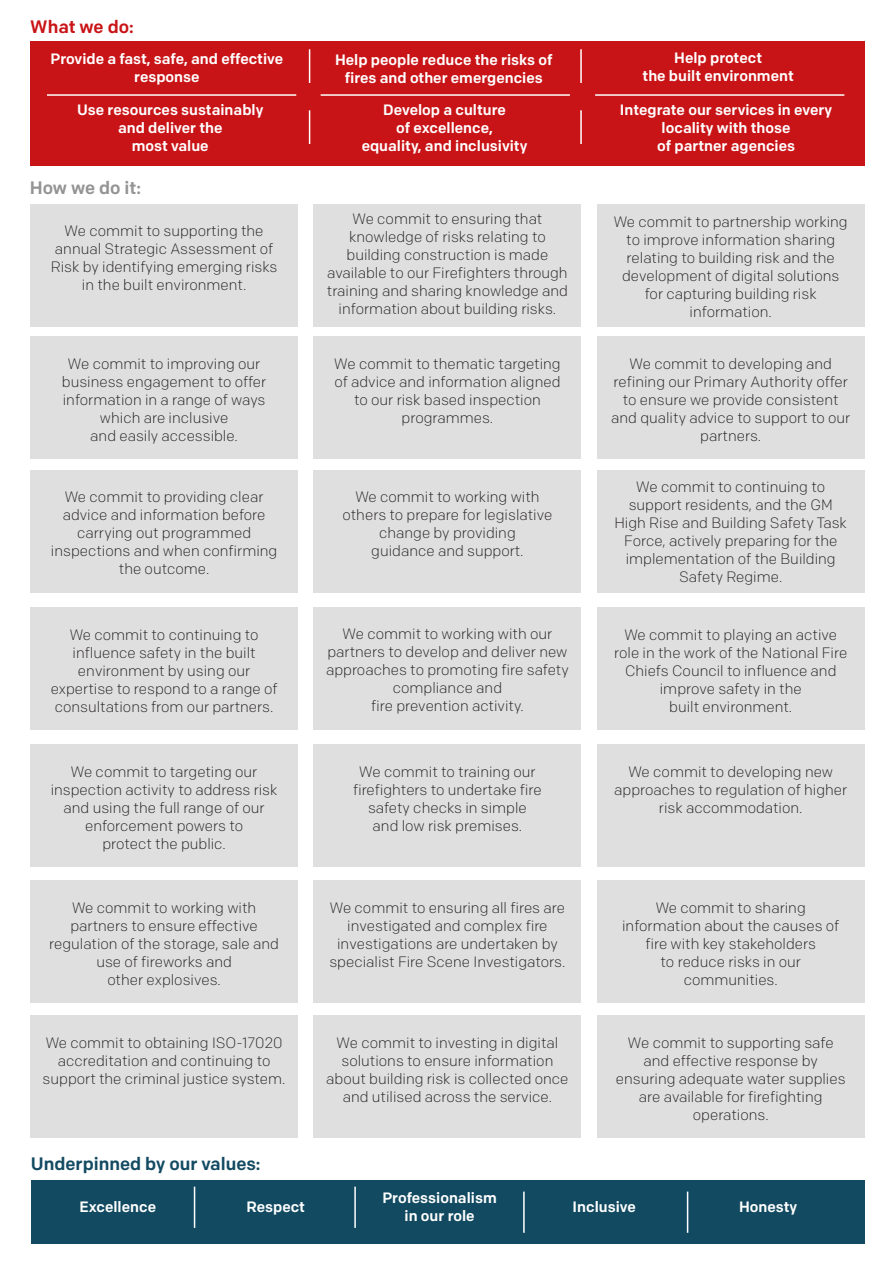
<style>
.page{position:relative;width:893px;height:1263px;background:#fff}
.page>*{position:absolute;margin:0;border:0;box-sizing:border-box;transform-origin:0 0}
.Sub-subheading{font:500 18px "Colfax";color:#124a61}
.Sub-subheading-2{font:500 18px "Colfax";color:#949494}
.Sub-subheading-3{font:500 18px "Colfax";color:#c91417}
.Boxed_Page{font:300 15px/18px "Colfax";color:#231f20;text-align:center}
.Box_text{font:500 15px/18px "Colfax";color:#fff;text-align:center}
.Body{font:500 15px/18px "Colfax";color:#fff;text-align:center}
</style>
<div class="page">
<div style="left:31px;top:204px;width:267px;height:122px;background:#dfdfdf"></div>
<div style="left:31px;top:336px;width:267px;height:122px;background:#dfdfdf"></div>
<div style="left:31px;top:470px;width:267px;height:122px;background:#dfdfdf"></div>
<div style="left:31px;top:607px;width:267px;height:123px;background:#dfdfdf"></div>
<div style="left:31px;top:744px;width:267px;height:123px;background:#dfdfdf"></div>
<div style="left:31px;top:880px;width:267px;height:123px;background:#dfdfdf"></div>
<div style="left:31px;top:1015px;width:267px;height:123px;background:#dfdfdf"></div>
<div style="left:314px;top:204px;width:267px;height:122px;background:#dfdfdf"></div>
<div style="left:314px;top:336px;width:267px;height:122px;background:#dfdfdf"></div>
<div style="left:314px;top:470px;width:267px;height:122px;background:#dfdfdf"></div>
<div style="left:314px;top:607px;width:267px;height:123px;background:#dfdfdf"></div>
<div style="left:314px;top:744px;width:267px;height:123px;background:#dfdfdf"></div>
<div style="left:314px;top:880px;width:267px;height:123px;background:#dfdfdf"></div>
<div style="left:314px;top:1015px;width:267px;height:123px;background:#dfdfdf"></div>
<div style="left:597px;top:204px;width:267px;height:122px;background:#dfdfdf"></div>
<div style="left:597px;top:336px;width:267px;height:122px;background:#dfdfdf"></div>
<div style="left:597px;top:470px;width:267px;height:122px;background:#dfdfdf"></div>
<div style="left:597px;top:607px;width:267px;height:123px;background:#dfdfdf"></div>
<div style="left:597px;top:744px;width:267px;height:123px;background:#dfdfdf"></div>
<div style="left:597px;top:880px;width:267px;height:123px;background:#dfdfdf"></div>
<div style="left:597px;top:1015px;width:267px;height:123px;background:#dfdfdf"></div>
<div style="left:30px;top:42px;width:835px;height:124px;background:#c91417"></div>
<hr style="left:309px;top:49px;width:1px;height:34px;background:#fff">
<hr style="left:309px;top:110px;width:1px;height:34px;background:#fff">
<hr style="left:580px;top:49px;width:2px;height:34px;background:#fff">
<hr style="left:580px;top:110px;width:2px;height:34px;background:#fff">
<div style="left:31px;top:1180px;width:833px;height:64px;background:#124a61"></div>
<hr style="left:194px;top:1187px;width:1px;height:41px;background:#fff">
<hr style="left:687px;top:1191px;width:1px;height:42px;background:#fff">
<hr style="left:523px;top:1191px;width:2px;height:42px;background:#fff">
<hr style="left:354px;top:1187px;width:2px;height:41px;background:#fff">
<hr style="left:47px;top:94px;width:249px;height:2px;background:#fff">
<hr style="left:321px;top:94px;width:249px;height:2px;background:#fff">
<hr style="left:595px;top:94px;width:249px;height:2px;background:#fff">
<p class="Sub-subheading-3" style="left:30px;top:15px;width:105px">What we do:</p>
<p class="Box_text" style="left:51px;top:50px;width:234px">Provide a fast, safe, and effective response</p>
<p class="Box_text" style="left:335px;top:50px;width:219px">Help people reduce the risks of fires and other emergencies</p>
<p class="Box_text" style="left:643px;top:49px;width:153px">Help protect<br>the built environment</p>
<p class="Box_text" style="left:77px;top:101px;width:188px">Use resources sustainably and deliver the<br>most value</p>
<p class="Box_text" style="left:362px;top:101px;width:167px">Develop a culture<br>of excellence,<br>equality, and inclusivity</p>
<p class="Box_text" style="left:620px;top:101px;width:214px">Integrate our services in every locality with those<br>of partner agencies</p>
<p class="Sub-subheading-2" style="left:30px;top:176px;width:113px">How we do it:</p>
<p class="Boxed_Page" style="left:51px;top:222px;width:228px">We commit to supporting the annual Strategic Assessment of<br>Risk by identifying emerging risks in the built environment.</p>
<p class="Boxed_Page" style="left:62px;top:354px;width:206px">We commit to improving our business engagement to offer information in a range of ways which are inclusive<br>and easily accessible.</p>
<p class="Boxed_Page" style="left:51px;top:488px;width:228px">We commit to providing clear advice and information before carrying out programmed inspections and when confirming the outcome.</p>
<p class="Boxed_Page" style="left:51px;top:625px;width:228px">We commit to continuing to influence safety in the built environment by using our expertise to respond to a range of consultations from our partners.</p>
<p class="Boxed_Page" style="left:51px;top:763px;width:228px">We commit to targeting our inspection activity to address risk and using the full range of our enforcement powers to<br>protect the public.</p>
<p class="Boxed_Page" style="left:49px;top:898px;width:231px">We commit to working with partners to ensure effective regulation of the storage, sale and use of fireworks and<br>other explosives.</p>
<p class="Boxed_Page" style="left:43px;top:1034px;width:244px">We commit to obtaining ISO-17020 accreditation and continuing to support the criminal justice system.</p>
<p class="Sub-subheading" style="left:31px;top:1153px;width:231px">Underpinned by our values:</p>
<p class="Body" style="left:79px;top:1197px;width:78px">Excellence</p>
<p class="Body" style="left:246px;top:1197px;width:60px">Respect</p>
<p class="Boxed_Page" style="left:327px;top:209px;width:243px">We commit to ensuring that knowledge of risks relating to building construction is made available to our Firefighters through training and sharing knowledge and information about building risks.</p>
<p class="Boxed_Page" style="left:334px;top:354px;width:228px">We commit to thematic targeting of advice and information aligned to our risk based inspection programmes.</p>
<p class="Boxed_Page" style="left:343px;top:488px;width:211px">We commit to working with others to prepare for legislative change by providing<br>guidance and support.</p>
<p class="Boxed_Page" style="left:326px;top:625px;width:244px">We commit to working with our partners to develop and deliver new approaches to promoting fire safety compliance and<br>fire prevention activity.</p>
<p class="Boxed_Page" style="left:353px;top:763px;width:190px">We commit to training our firefighters to undertake fire safety checks in simple<br>and low risk premises.</p>
<p class="Boxed_Page" style="left:329px;top:898px;width:238px">We commit to ensuring all fires are investigated and complex fire investigations are undertaken by specialist Fire Scene Investigators.</p>
<p class="Boxed_Page" style="left:326px;top:1034px;width:244px">We commit to investing in digital solutions to ensure information about building risk is collected once and utilised across the service.</p>
<p class="Boxed_Page" style="left:614px;top:212px;width:235px">We commit to partnership working to improve information sharing relating to building risk and the development of digital solutions for capturing building risk information.</p>
<p class="Boxed_Page" style="left:611px;top:354px;width:241px">We commit to developing and refining our Primary Authority offer to ensure we provide consistent and quality advice to support to our partners.</p>
<p class="Boxed_Page" style="left:614px;top:477px;width:234px">We commit to continuing to support residents, and the GM<br>High Rise and Building Safety Task<br>Force, actively preparing for the implementation of the Building<br>Safety Regime.</p>
<p class="Boxed_Page" style="left:614px;top:625px;width:235px">We commit to playing an active role in the work of the National Fire<br>Chiefs Council to influence and improve safety in the<br>built environment.</p>
<p class="Boxed_Page" style="left:614px;top:763px;width:235px">We commit to developing new approaches to regulation of higher risk accommodation.</p>
<p class="Boxed_Page" style="left:622px;top:898px;width:219px">We commit to sharing information about the causes of fire with key stakeholders<br>to reduce risks in our communities.</p>
<p class="Boxed_Page" style="left:616px;top:1034px;width:231px">We commit to supporting safe and effective response by ensuring adequate water supplies are available for firefighting operations.</p>
<p class="Body" style="left:382px;top:1188px;width:116px">Professionalism in our role</p>
<p class="Body" style="left:573px;top:1197px;width:65px">Inclusive</p>
<p class="Body" style="left:739px;top:1197px;width:60px">Honesty</p>
</div>
